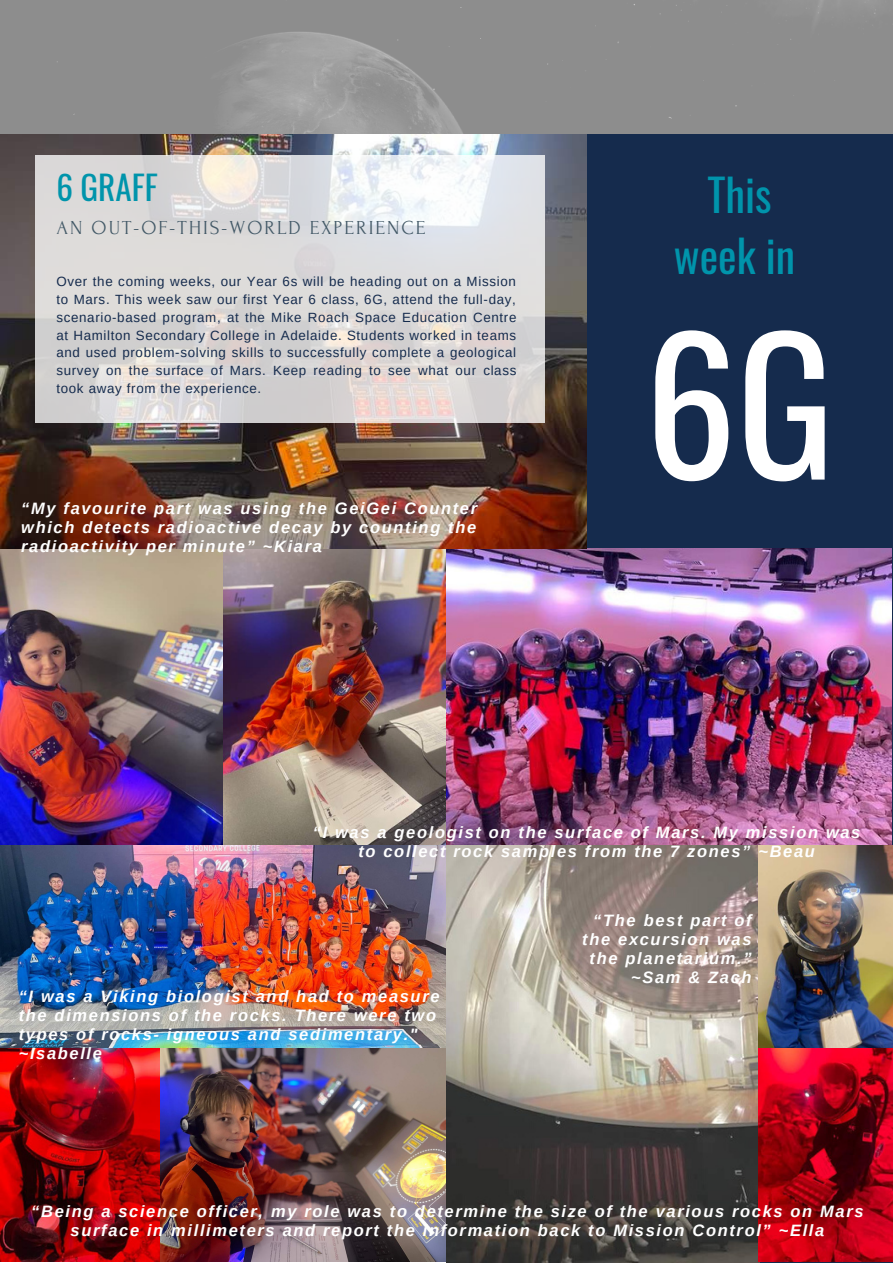
<style>
.page{position:relative;width:893px;height:1264px;background:#fff}
.page>*{position:absolute;margin:0;border:0;box-sizing:border-box;transform-origin:0 0}
.t1{font:182.55px "Oswald";color:#fff}
.t2{font:43.95px "Oswald";color:#0094ab}
.t3{font:33px "Oswald";color:#0094ab}
.t4{font:19.8px "Forum";letter-spacing:.1em;color:#435967}
.t5{font:italic 700 16.5px/19px "Arimo";letter-spacing:.1em;color:#fff;text-align:center}
.t6{font:13.35px/17.9px "Arimo";letter-spacing:.05em;color:#152b4d;text-align:justify}
</style>
<div class="page">
<div style="left:585px;top:134px;width:307px;height:1128px;background:#152b4d"></div>
<img style="left:0;top:548px;width:892px;height:714px">
<img style="left:0;top:134px;width:586px;height:414px">
<img style="left:195px;top:985px;width:44px;height:44px">
<svg style="left:36px;top:155px;width:509px;height:268px;background:#dddbdb"></svg>
<p class="t3" style="left:56px;top:162px;width:103px">6 GRAFF</p>
<p class="t4" style="left:56px;top:217px;width:370px">AN OUT-OF-THIS-WORLD EXPERIENCE</p>
<p class="t6" style="left:56px;top:272px;width:461px">Over the coming weeks, our Year 6s will be heading out on a Mission to Mars. This week saw our first Year 6 class, 6G, attend the full-day, scenario-based program, at the Mike Roach Space Education Centre at Hamilton Secondary College in Adelaide. Students worked in teams and used problem-solving skills to successfully complete a geological survey on the surface of Mars. Keep reading to see what our class took away from the experience.</p>
<p class="t5" style="left:21px;top:498px;width:457px;text-align:justify">“My favourite part was using the GeiGei Counter which detects radioactive decay by counting the radioactivity per minute” ~Kiara</p>
<p class="t2" style="left:707px;top:161px;width:66px">This</p>
<p class="t2" style="left:673px;top:221px;width:123px">week in</p>
<p class="t1" style="left:644px;top:262px;width:191px">6G</p>
<p class="t5" style="left:313px;top:822px;width:549px">“I was a geologist on the surface of Mars. My mission was to collect rock samples from the 7 zones” ~Beau</p>
<p class="t5" style="left:19px;top:986px;width:422px;text-align:left">“I was a Viking biologist and had to measure the dimensions of the rocks. There were two types of rocks- igneous and sedimentary." ~Isabelle</p>
<p class="t5" style="left:582px;top:910px;width:171px;text-align:right">“The best part of the excursion was the planetarium.” ~Sam &amp; Zach</p>
<p class="t5" style="left:31px;top:1201px;width:833px">“Being a science officer, my role was to determine the size of the various rocks on Mars surface in millimeters and report the information back to Mission Control” ~Ella</p>
</div>
